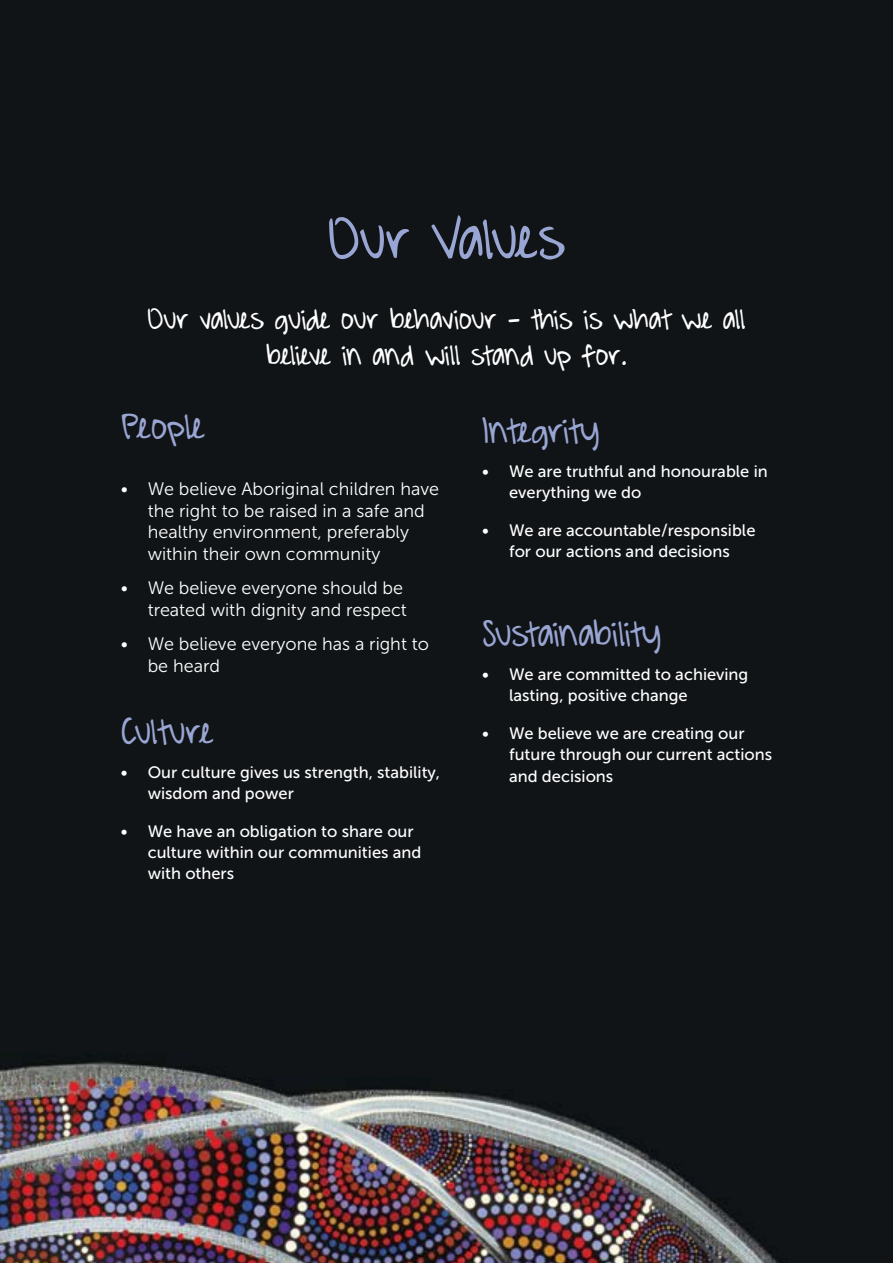
<style>
.page{position:relative;width:893px;height:1263px;background:#fff}
.page>*{position:absolute;margin:0;border:0;box-sizing:border-box;transform-origin:0 0}
.t1{font:72px "A Hundred Miles";color:#99a5d3}
.t2{font:45px "A Hundred Miles";color:#99a5d3}
.t3{font:36px/36px "A Hundred Miles";color:#fff;text-align:center}
.t4{font:18px/21.6px "Museo Sans 300";color:#fff}
.t5{font:16.5px/21.3px "Museo Sans 500";color:#fff}
</style>
<div class="page">
<img style="left:0;top:0;width:893px;height:1263px">
<p class="t1" style="left:328px;top:202px;width:239px">Our Values</p>
<p class="t3" style="left:148px;top:301px;width:599px">Our values guide our behaviour - this is what we all believe in and will stand up for.</p>
<p class="t2" style="left:121px;top:403px;width:85px">People</p>
<p class="t4" style="left:148px;top:478px;width:293px;text-indent:-27px">• We believe Aboriginal children have the right to be raised in a safe and healthy environment, preferably within their own community</p>
<p class="t4" style="left:121px;top:577px;width:288px;text-align:right">• We believe everyone should be treated with dignity and respect</p>
<p class="t4" style="left:148px;top:633px;width:283px;text-indent:-27px">• We believe everyone has a right to be heard</p>
<p class="t2" style="left:121px;top:708px;width:94px">Culture</p>
<p class="t5" style="left:148px;top:761px;width:294px;text-indent:-27px">• Our culture gives us strength, stability, wisdom and power</p>
<p class="t5" style="left:148px;top:820px;width:275px;text-indent:-27px">• We have an obligation to share our culture within our communities and with others</p>
<p class="t2" style="left:482px;top:407px;width:119px">Integrity</p>
<p class="t5" style="left:509px;top:460px;width:260px;text-indent:-27px">• We are truthful and honourable in everything we do</p>
<p class="t5" style="left:482px;top:519px;width:275px;text-align:center">• We are accountable/responsible for our actions and decisions</p>
<p class="t2" style="left:482px;top:610px;width:180px">Sustainability</p>
<p class="t5" style="left:509px;top:664px;width:241px;text-indent:-27px">• We are committed to achieving lasting, positive change</p>
<p class="t5" style="left:509px;top:723px;width:265px;text-indent:-27px">• We believe we are creating our future through our current actions and decisions</p>
</div>
